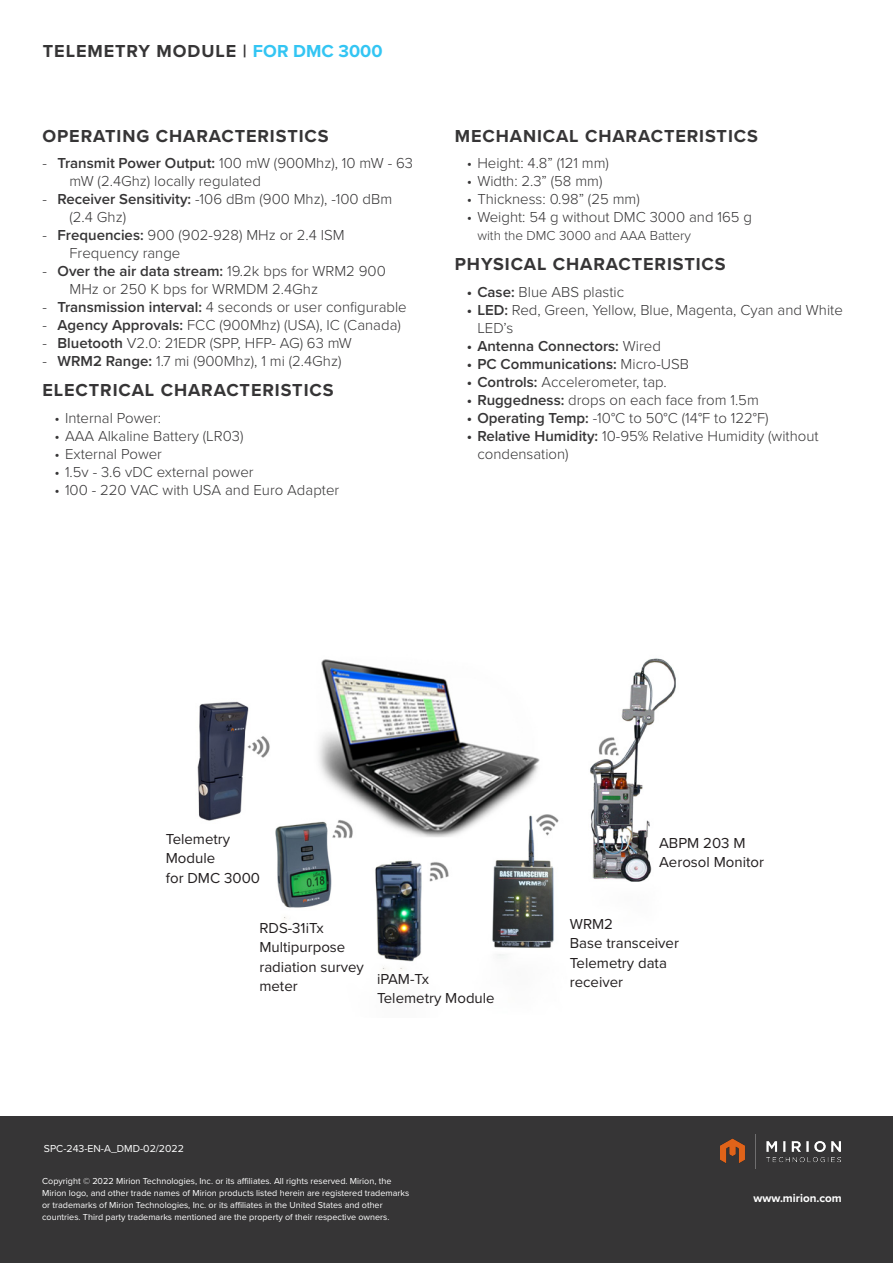
<style>
.page{position:relative;width:893px;height:1263px;background:#fff}
.page>*{position:absolute;margin:0;border:0;box-sizing:border-box;transform-origin:0 0}
.Characteristic_-_Sma{font:700 18px "Proxima Nova";letter-spacing:.05em;color:#363536}
.t1{font:300 15px/18px "Proxima Nova";color:#363536}
.t2{font:15px/19.5px "Proxima Nova";color:#231f20}
.t3{font:600 15px "Proxima Nova";color:#363536}
.t4{font:300 13.5px "Proxima Nova";color:#363536}
.t5{font:700 11.7px "Proxima Nova";color:#fff}
.Part_Number{font:10.5px "Proxima Nova";color:#fff}
.t6{font:9px/12px "Proxima Nova";color:#fff}
.s1{color:#33c5f3}
.s2{font-weight:600}
.s3{font-weight:300}
</style>
<div class="page">
<div style="left:0;top:1116px;width:893px;height:147px;background:#363536"></div>
<img style="left:721px;top:1134px;width:120px;height:34px">
<img style="left:197px;top:658px;width:479px;height:312px">
<p class="Characteristic_-_Sma" style="left:43px;top:37px;width:341px">TELEMETRY MODULE | <span class="s1">FOR DMC 3000</span></p>
<p class="Characteristic_-_Sma" style="left:43px;top:122px;width:288px">OPERATING CHARACTERISTICS</p>
<p class="t1" style="left:70px;top:153px;width:345px;text-indent:-27px">- <span class="s2">Transmit Power Output:</span> 100 mW (900Mhz), 10 mW - 63 mW (2.4Ghz) locally regulated</p>
<p class="t1" style="left:70px;top:189px;width:324px;text-indent:-27px">- <span class="s2">Receiver Sensitivity:</span> -106 dBm (900 Mhz), -100 dBm (2.4 Ghz)</p>
<p class="t1" style="left:70px;top:225px;width:277px;text-indent:-27px">- <span class="s2">Frequencies:</span> 900 (902-928) MHz or 2.4 ISM<br>Frequency range</p>
<p class="t1" style="left:70px;top:261px;width:318px;text-indent:-27px">- <span class="s2">Over the air data stream:</span> 19.2k bps for WRM2 900<br>MHz or 250 K bps for WRMDM 2.4Ghz</p>
<p class="t1" style="left:43px;top:297px;width:366px">- <span class="s2">Transmission interval:</span> 4 seconds or user configurable</p>
<p class="t1" style="left:43px;top:315px;width:360px">- <span class="s2">Agency Approvals:</span> FCC (900Mhz) (USA), IC (Canada)</p>
<p class="t1" style="left:43px;top:333px;width:311px">- <span class="s2">Bluetooth</span> V2.0: 21EDR (SPP, HFP- AG) 63 mW</p>
<p class="t1" style="left:43px;top:351px;width:300px">- <span class="s2">WRM2 Range:</span> 1.7 mi (900Mhz), 1 mi (2.4Ghz)</p>
<p class="Characteristic_-_Sma" style="left:43px;top:377px;width:293px">ELECTRICAL CHARACTERISTICS</p>
<p class="t1" style="left:55px;top:408px;width:108px">• Internal Power:</p>
<p class="t1" style="left:55px;top:426px;width:190px">• AAA Alkaline Battery (LR03)</p>
<p class="t1" style="left:55px;top:444px;width:109px">• External Power</p>
<p class="t1" style="left:55px;top:462px;width:201px">• 1.5v - 3.6 vDC external power</p>
<p class="t1" style="left:55px;top:480px;width:286px">• 100 - 220 VAC with USA and Euro Adapter</p>
<p class="Characteristic_-_Sma" style="left:455px;top:122px;width:305px">MECHANICAL CHARACTERISTICS</p>
<p class="t1" style="left:467px;top:153px;width:144px">• Height: 4.8” (121 mm)</p>
<p class="t1" style="left:467px;top:171px;width:137px">• Width: 2.3” (58 mm)</p>
<p class="t1" style="left:467px;top:189px;width:174px">• Thickness: 0.98” (25 mm)</p>
<p class="t1" style="left:467px;top:207px;width:287px">• Weight: 54 g without DMC 3000 and 165 g</p>
<p class="t4" style="left:477px;top:226px;width:215px">with the DMC 3000 and AAA Battery</p>
<p class="Characteristic_-_Sma" style="left:455px;top:251px;width:272px">PHYSICAL CHARACTERISTICS</p>
<p class="t1" style="left:467px;top:282px;width:159px"><span class="s2">• Case:</span> Blue ABS plastic</p>
<p class="t1" style="left:477px;top:300px;width:367px;text-indent:-10px"><span class="s2">• LED:</span> Red, Green, Yellow, Blue, Magenta, Cyan and White<br>LED’s</p>
<p class="t3" style="left:467px;top:335px;width:196px">• Antenna Connectors: <span class="s3">Wired</span></p>
<p class="t3" style="left:467px;top:353px;width:224px">• PC Communications: <span class="s3">Micro-USB</span></p>
<p class="t1" style="left:467px;top:372px;width:202px"><span class="s2">• Controls:</span> Accelerometer, tap.</p>
<p class="t1" style="left:467px;top:390px;width:293px"><span class="s2">• Ruggedness:</span> drops on each face from 1.5m</p>
<p class="t1" style="left:467px;top:408px;width:303px"><span class="s2">• Operating Temp:</span> -10°C to 50°C (14°F to 122°F)</p>
<p class="t1" style="left:477px;top:426px;width:343px;text-indent:-10px"><span class="s2">• Relative Humidity:</span> 10-95% Relative Humidity (without condensation)</p>
<p class="t2" style="left:166px;top:828px;width:66px">Telemetry</p>
<p class="t2" style="left:166px;top:848px;width:51px">Module</p>
<p class="t2" style="left:166px;top:867px;width:96px">for DMC 3000</p>
<p class="t2" style="left:659px;top:832px;width:88px">ABPM 203 M</p>
<p class="t2" style="left:659px;top:852px;width:106px">Aerosol Monitor</p>
<p class="Part_Number" style="left:44px;top:1141px;width:141px">SPC-243-EN-A_DMD-02/2022</p>
<p class="t2" style="left:259px;top:917px;width:66px">RDS-31iTx</p>
<p class="t2" style="left:259px;top:937px;width:106px">Multipurpose radiation survey meter</p>
<p class="t2" style="left:377px;top:968px;width:54px">iPAM-Tx</p>
<p class="t2" style="left:377px;top:988px;width:119px">Telemetry Module</p>
<p class="t6" style="left:42px;top:1175px;width:369px">Copyright <span class="s3">©</span> 2022 Mirion Technologies, Inc. or its affiliates. All rights reserved. Mirion, the Mirion logo, and other trade names of Mirion products listed herein are registered trademarks or trademarks of Mirion Technologies, Inc. or its affiliates in the United States and other countries. Third party trademarks mentioned are the property of their respective owners.</p>
<p class="t2" style="left:570px;top:913px;width:45px">WRM2</p>
<p class="t2" style="left:570px;top:933px;width:111px">Base transceiver</p>
<p class="t2" style="left:570px;top:952px;width:99px">Telemetry data receiver</p>
<p class="t5" style="left:753px;top:1189px;width:90px">www.mirion.com</p>
</div>
